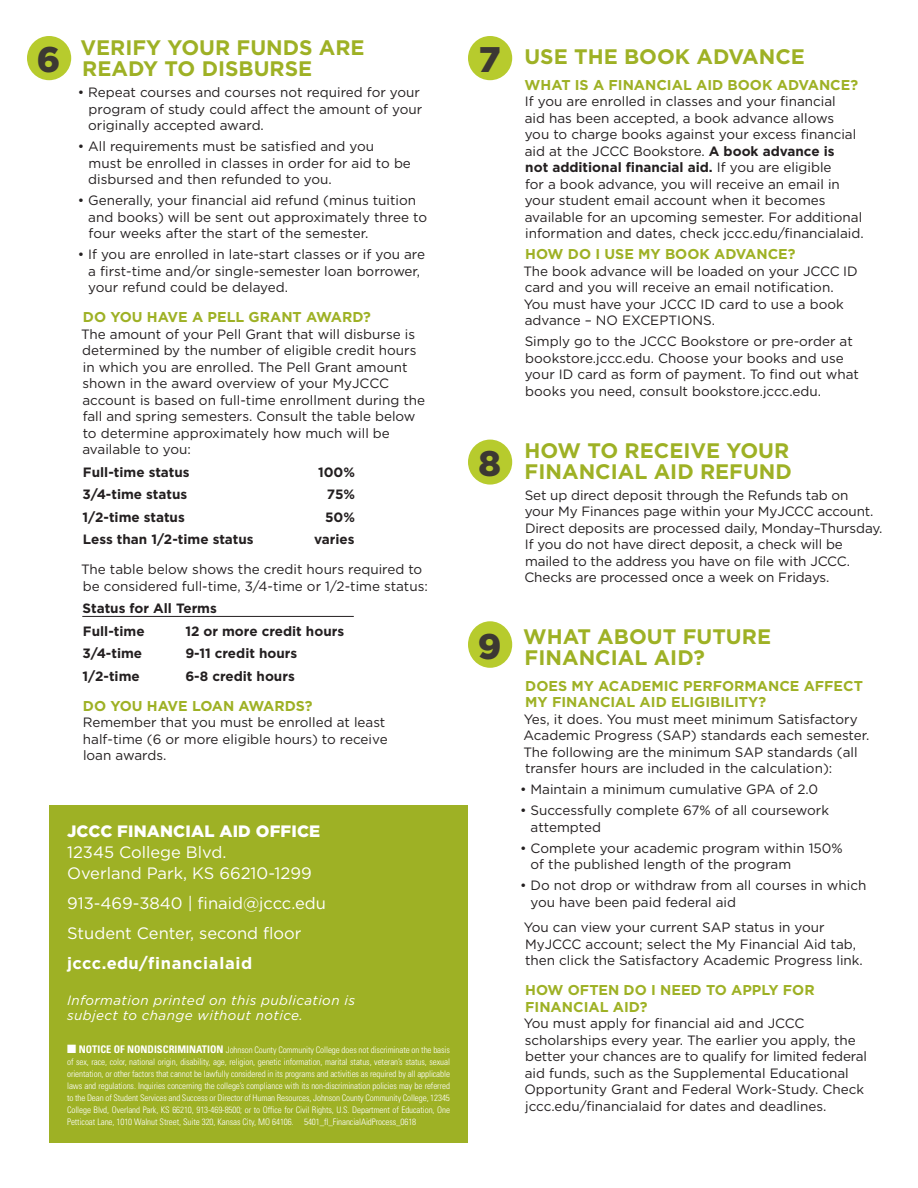
<style>
.page{position:relative;width:918px;height:1188px;background:#fff}
.page>*{position:absolute;margin:0;border:0;box-sizing:border-box;transform-origin:0 0}
.body_3{font:900 35.55px "Gotham";color:#3c3833}
.sub3_green{font:700 21px/21px "Gotham";color:#9eb125}
.t1{font:16.5px/21px "Gotham";color:#fff}
.t2{font:900 16.5px "Gotham";letter-spacing:.01em;color:#fff}
.t3{font:700 16.5px "Gotham";letter-spacing:.04em;color:#fff}
.sub_2{font:700 14.25px/16.5px "Gotham";color:#9eb125}
.body_3-2{font:13.5px/16.5px "Gotham";color:#231f20}
.body2{font:13.5px/16.5px "Gotham";color:#231f20}
.body_4{font:700 13.5px "Gotham";color:#231f20}
.t4{font:italic 13.5px/15px "Gotham";letter-spacing:.03em;color:#fff}
.body_3-3{font:700 13.5px "Gotham";color:#231f20}
._4class{font:300 condensed 9px/12px "Univers LT Std";letter-spacing:-.01em;color:#fff;text-align:justify}
.s1{font-weight:700;font-size:10.5px}
.s2{font-weight:700}
</style>
<div class="page">
<div style="left:49px;top:806px;width:419px;height:337px;background:#9eb125"></div>
<div style="left:27px;top:36px;width:44px;height:44px;background:#b7cb2d;border-radius:50%"></div>
<div style="left:468px;top:36px;width:44px;height:44px;background:#b7cb2d;border-radius:50%"></div>
<hr style="left:82px;top:616px;width:272px;height:1px;background:#231f20">
<div style="left:468px;top:440px;width:44px;height:45px;background:#b7cb2d;border-radius:50%"></div>
<div style="left:468px;top:621px;width:44px;height:47px;background:#b7cb2d;border-radius:50%"></div>
<p class="sub3_green" style="left:80px;top:37px;width:286px">VERIFY YOUR FUNDS ARE<br>READY TO DISBURSE</p>
<p class="body_3-2" style="left:88px;top:84px;width:336px;text-indent:-11px">• Repeat courses and courses not required for your program of study could affect the amount of your originally accepted award.</p>
<p class="body_3-2" style="left:88px;top:138px;width:324px;text-indent:-11px">• All requirements must be satisfied and you<br>must be enrolled in classes in order for aid to be disbursed and then refunded to you.</p>
<p class="body_3-2" style="left:88px;top:192px;width:340px;text-indent:-11px">• Generally, your financial aid refund (minus tuition and books) will be sent out approximately three to four weeks after the start of the semester.</p>
<p class="body_3-2" style="left:88px;top:246px;width:338px;text-indent:-11px">• If you are enrolled in late-start classes or if you are a first-time and/or single-semester loan borrower, your refund could be delayed.</p>
<p class="sub_2" style="left:83px;top:309px;width:290px">DO YOU HAVE A PELL GRANT AWARD?</p>
<p class="body_3-2" style="left:81px;top:325px;width:346px">The amount of your Pell Grant that will disburse is determined by the number of eligible credit hours in which you are enrolled. The Pell Grant amount shown in the award overview of your MyJCCC account is based on full-time enrollment during the fall and spring semesters. Consult the table below to determine approximately how much will be available to you:</p>
<p class="body_4" style="left:83px;top:463px;width:108px">Full-time status</p>
<p class="body_4" style="left:318px;top:463px;width:39px">100%</p>
<p class="body_4" style="left:83px;top:485px;width:106px">3/4-time status</p>
<p class="body_4" style="left:327px;top:485px;width:30px">75%</p>
<p class="body_4" style="left:83px;top:508px;width:104px">1/2-time status</p>
<p class="body_4" style="left:325px;top:508px;width:31px">50%</p>
<p class="body_4" style="left:83px;top:530px;width:172px">Less than 1/2-time status</p>
<p class="body_4" style="left:314px;top:530px;width:42px">varies</p>
<p class="body_3-2" style="left:81px;top:561px;width:348px">The table below shows the credit hours required to be considered full-time, 3/4-time or 1/2-time status:</p>
<p class="body_3-3" style="left:83px;top:599px;width:136px">Status for All Terms</p>
<p class="body_4" style="left:83px;top:622px;width:63px">Full-time</p>
<p class="body_4" style="left:185px;top:622px;width:160px">12 or more credit hours</p>
<p class="body_4" style="left:83px;top:644px;width:61px">3/4-time</p>
<p class="body_4" style="left:185px;top:644px;width:113px">9-11 credit hours</p>
<p class="body_4" style="left:83px;top:667px;width:59px">1/2-time</p>
<p class="body_4" style="left:185px;top:667px;width:111px">6-8 credit hours</p>
<p class="sub_2" style="left:83px;top:697px;width:231px">DO YOU HAVE LOAN AWARDS?</p>
<p class="body_3-2" style="left:83px;top:714px;width:306px">Remember that you must be enrolled at least half-time (6 or more eligible hours) to receive loan awards.</p>
<p class="body_3" style="left:37px;top:35px;width:25px">6</p>
<p class="body_3" style="left:479px;top:35px;width:23px">7</p>
<p class="body_3" style="left:479px;top:439px;width:24px">8</p>
<p class="body_3" style="left:478px;top:622px;width:25px">9</p>
<p class="t2" style="left:67px;top:820px;width:255px">JCCC FINANCIAL AID OFFICE</p>
<p class="t1" style="left:67px;top:841px;width:246px">12345 College Blvd.<br>Overland Park, KS 66210-1299</p>
<p class="t1" style="left:67px;top:892px;width:260px">913-469-3840 | finaid@jccc.edu</p>
<p class="t1" style="left:67px;top:922px;width:236px">Student Center, second floor</p>
<p class="t3" style="left:67px;top:952px;width:187px">jccc.edu/financialaid</p>
<p class="t4" style="left:67px;top:992px;width:290px">Information printed on this publication is subject to change without notice.</p>
<p class="_4class" style="left:67px;top:1044px;width:384px">■ <span class="s1">NOTICE OF NONDISCRIMINATION</span> Johnson County Community College does not discriminate on the basis of sex, race, color, national origin, disability, age, religion, genetic information, marital status, veteran’s status, sexual orientation, or other factors that cannot be lawfully considered in its programs and activities as required by all applicable laws and regulations. Inquiries concerning the college’s compliance with its non-discrimination policies may be referred to the Dean of Student Services and Success or Director of Human Resources, Johnson County Community College, 12345<br>College Blvd, Overland Park, KS 66210, 913-469-8500; or to Office for Civil Rights, U.S. Department of Education, One Petticoat Lane, 1010 Walnut Street, Suite 320, Kansas City, MO 64106. 5401_fl_FinancialAidProcess_0618</p>
<p class="sub3_green" style="left:524px;top:46px;width:282px">USE THE BOOK ADVANCE</p>
<p class="sub_2" style="left:525px;top:77px;width:335px">WHAT IS A FINANCIAL AID BOOK ADVANCE?</p>
<p class="body_3-2" style="left:525px;top:93px;width:341px">If you are enrolled in classes and your financial<br>aid has been accepted, a book advance allows<br>you to charge books against your excess financial aid at the JCCC Bookstore. <span class="s2">A book advance is<br>not additional financial aid.</span> If you are eligible<br>for a book advance, you will receive an email in your student email account when it becomes available for an upcoming semester. For additional information and dates, check jccc.edu/financialaid.</p>
<p class="sub_2" style="left:525px;top:246px;width:272px">HOW DO I USE MY BOOK ADVANCE?</p>
<p class="body_3-2" style="left:523px;top:263px;width:336px">The book advance will be loaded on your JCCC ID card and you will receive an email notification.<br>You must have your JCCC ID card to use a book advance – NO EXCEPTIONS.</p>
<p class="body_3-2" style="left:525px;top:333px;width:336px">Simply go to the JCCC Bookstore or pre-order at bookstore.jccc.edu. Choose your books and use your ID card as form of payment. To find out what books you need, consult bookstore.jccc.edu.</p>
<p class="sub3_green" style="left:525px;top:440px;width:269px">HOW TO RECEIVE YOUR<br>FINANCIAL AID REFUND</p>
<p class="body_3-2" style="left:524px;top:486px;width:359px">Set up direct deposit through the Refunds tab on<br>your My Finances page within your MyJCCC account.<br>Direct deposits are processed daily, Monday–Thursday.<br>If you do not have direct deposit, a check will be mailed to the address you have on file with JCCC.<br>Checks are processed once a week on Fridays.</p>
<p class="sub3_green" style="left:523px;top:626px;width:249px">WHAT ABOUT FUTURE<br>FINANCIAL AID?</p>
<p class="sub_2" style="left:525px;top:677px;width:339px">DOES MY ACADEMIC PERFORMANCE AFFECT<br>MY FINANCIAL AID ELIGIBILITY?</p>
<p class="body_3-2" style="left:523px;top:710px;width:348px">Yes, it does. You must meet minimum Satisfactory Academic Progress (SAP) standards each semester.<br>The following are the minimum SAP standards (all transfer hours are included in the calculation):</p>
<p class="body2" style="left:520px;top:781px;width:300px">• Maintain a minimum cumulative GPA of 2.0</p>
<p class="body2" style="left:531px;top:802px;width:300px;text-indent:-11px">• Successfully complete 67% of all coursework attempted</p>
<p class="body2" style="left:531px;top:839px;width:314px;text-indent:-11px">• Complete your academic program within 150% of the published length of the program</p>
<p class="body2" style="left:531px;top:877px;width:337px;text-indent:-11px">• Do not drop or withdraw from all courses in which you have been paid federal aid</p>
<p class="body_3-2" style="left:524px;top:919px;width:341px">You can view your current SAP status in your<br>MyJCCC account; select the My Financial Aid tab, then click the Satisfactory Academic Progress link.</p>
<p class="sub_2" style="left:525px;top:982px;width:291px">HOW OFTEN DO I NEED TO APPLY FOR<br>FINANCIAL AID?</p>
<p class="body_3-2" style="left:524px;top:1015px;width:345px">You must apply for financial aid and JCCC scholarships every year. The earlier you apply, the better your chances are to qualify for limited federal aid funds, such as the Supplemental Educational Opportunity Grant and Federal Work-Study. Check jccc.edu/financialaid for dates and deadlines.</p>
</div>
